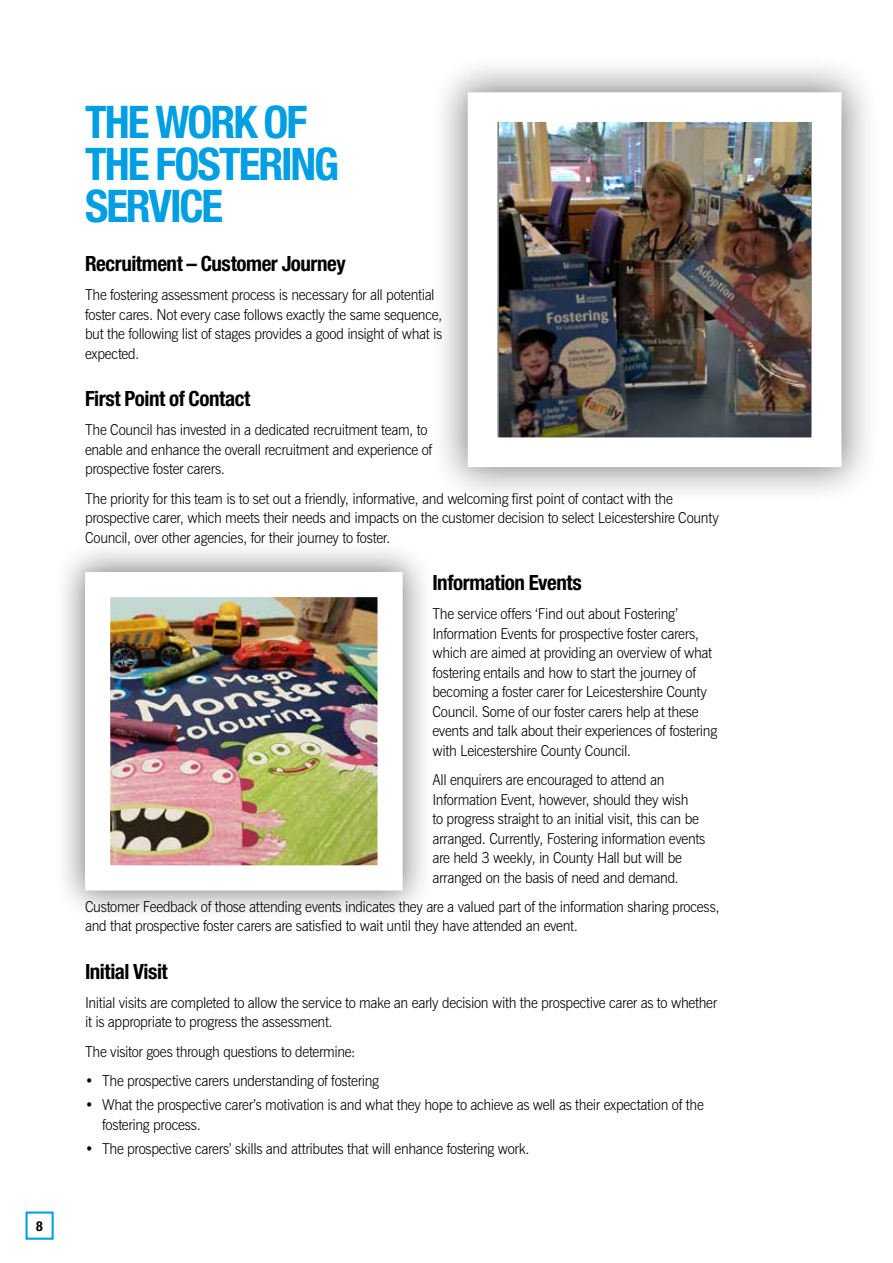
<style>
.page{position:relative;width:893px;height:1263px;background:#fff}
.page>*{position:absolute;margin:0;border:0;box-sizing:border-box;transform-origin:0 0}
.t1{font:700 condensed 45px/42px "Helvetica Neue LT Std";letter-spacing:-.045em;color:#009fe3}
.t2{font:700 condensed 21px "Helvetica Neue LT Std";letter-spacing:-.02em;color:#000}
.t3{font:300 15px/19.5px "News Gothic BT";letter-spacing:-.02em;color:#000;scale:.95 1}
.t4{font:700 condensed 13.8px "Helvetica Neue LT Std";color:#000}
</style>
<div class="page">
<div style="left:26px;top:1211px;width:28px;height:29px;border:2px solid #009fe3"></div>
<div style="left:429px;top:54px;width:451px;height:452px;background:#000;opacity:.5"></div>
<img style="left:499px;top:123px;width:311px;height:313px">
<div style="left:52px;top:539px;width:383px;height:384px;background:#000;opacity:.5"></div>
<img style="left:111px;top:598px;width:266px;height:266px">
<p class="t4" style="left:36px;top:1217px;width:8px">8</p>
<h1 class="t1" style="left:85px;top:101px;width:256px">THE WORK OF<br>THE FOSTERING<br>SERVICE</h1>
<h2 class="t2" style="left:85px;top:251px;width:262px">Recruitment – Customer Journey</h2>
<p class="t3" style="left:85px;top:285px;width:378px">The fostering assessment process is necessary for all potential foster cares. Not every case follows exactly the same sequence, but the following list of stages provides a good insight of what is expected.</p>
<h2 class="t2" style="left:85px;top:386px;width:167px">First Point of Contact</h2>
<p class="t3" style="left:85px;top:420px;width:367px">The Council has invested in a dedicated recruitment team, to enable and enhance the overall recruitment and experience of prospective foster carers.</p>
<p class="t3" style="left:85px;top:488px;width:669px">The priority for this team is to set out a friendly, informative, and welcoming first point of contact with the prospective carer, which meets their needs and impacts on the customer decision to select Leicestershire County<br>Council, over other agencies, for their journey to foster.</p>
<h2 class="t2" style="left:432px;top:570px;width:151px">Information Events</h2>
<p class="t3" style="left:432px;top:604px;width:301px">The service offers ‘Find out about Fostering’ Information Events for prospective foster carers, which are aimed at providing an overview of what fostering entails and how to start the journey of becoming a foster carer for Leicestershire County Council. Some of our foster carers help at these events and talk about their experiences of fostering with Leicestershire County Council.</p>
<p class="t3" style="left:432px;top:770px;width:289px">All enquirers are encouraged to attend an Information Event, however, should they wish<br>to progress straight to an initial visit, this can be arranged. Currently, Fostering information events are held 3 weekly, in County Hall but will be arranged on the basis of need and demand.</p>
<p class="t3" style="left:85px;top:896px;width:670px">Customer Feedback of those attending events indicates they are a valued part of the information sharing process, and that prospective foster carers are satisfied to wait until they have attended an event.</p>
<h2 class="t2" style="left:85px;top:958px;width:84px">Initial Visit</h2>
<p class="t3" style="left:85px;top:992px;width:667px">Initial visits are completed to allow the service to make an early decision with the prospective carer as to whether it is appropriate to progress the assessment.</p>
<p class="t3" style="left:85px;top:1041px;width:286px">The visitor goes through questions to determine:</p>
<p class="t3" style="left:85px;top:1070px;width:311px">• The prospective carers understanding of fostering</p>
<p class="t3" style="left:102px;top:1095px;width:635px;text-indent:-17px">• What the prospective carer’s motivation is and what they hope to achieve as well as their expectation of the fostering process.</p>
<p class="t3" style="left:85px;top:1139px;width:469px">• The prospective carers’ skills and attributes that will enhance fostering work.</p>
</div>
